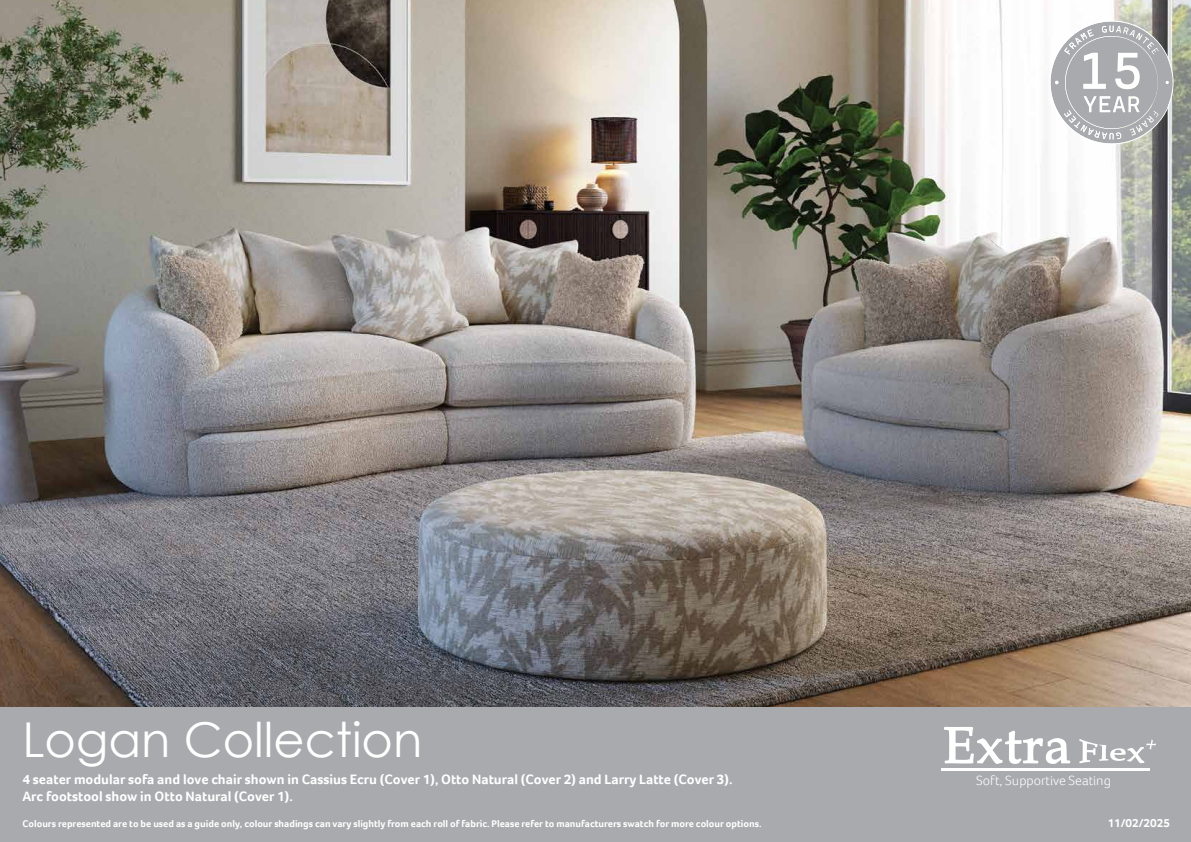
<style>
.page{position:relative;width:1191px;height:842px;background:#fff}
.page>*{position:absolute;margin:0;border:0;box-sizing:border-box;transform-origin:0 0}
.t1{font:48px "Century Gothic";color:#fff}
.t2{font:700 14px/16.8px "Foco";color:#fff}
.t3{font:300 13.7px "Foco";color:#fff}
.t4{font:700 12px "Foco";color:#fff}
.t5{font:700 10px "Foco";color:#fff}
</style>
<div class="page">
<img style="left:0;top:0;width:1191px;height:708px">
<div style="left:0;top:708px;width:1191px;height:134px;background:#a8aaad"></div>
<svg style="left:944px;top:727px;width:126px;height:37px"></svg>
<hr style="left:941px;top:768px;width:208px;height:3px;background:#fff">
<svg style="left:1079px;top:739px;width:77px;height:24px"></svg>
<svg style="left:1049px;top:20px;width:124px;height:124px"></svg>
<h1 class="t1" style="left:22px;top:706px;width:401px">Logan Collection</h1>
<h2 class="t2" style="left:22px;top:771px;width:711px">4 seater modular sofa and love chair shown in Cassius Ecru (Cover 1), Otto Natural (Cover 2) and Larry Latte (Cover 3).<br>Arc footstool show in Otto Natural (Cover 1).</h2>
<p class="t5" style="left:22px;top:817px;width:740px">Colours represented are to be used as a guide only, colour shadings can vary slightly from each roll of fabric. Please refer to manufacturers swatch for more colour options.</p>
<h3 class="t3" style="left:976px;top:771px;width:136px">Soft, Supportive Seating</h3>
<p class="t4" style="left:1107px;top:815px;width:64px">11/02/2025</p>
</div>
